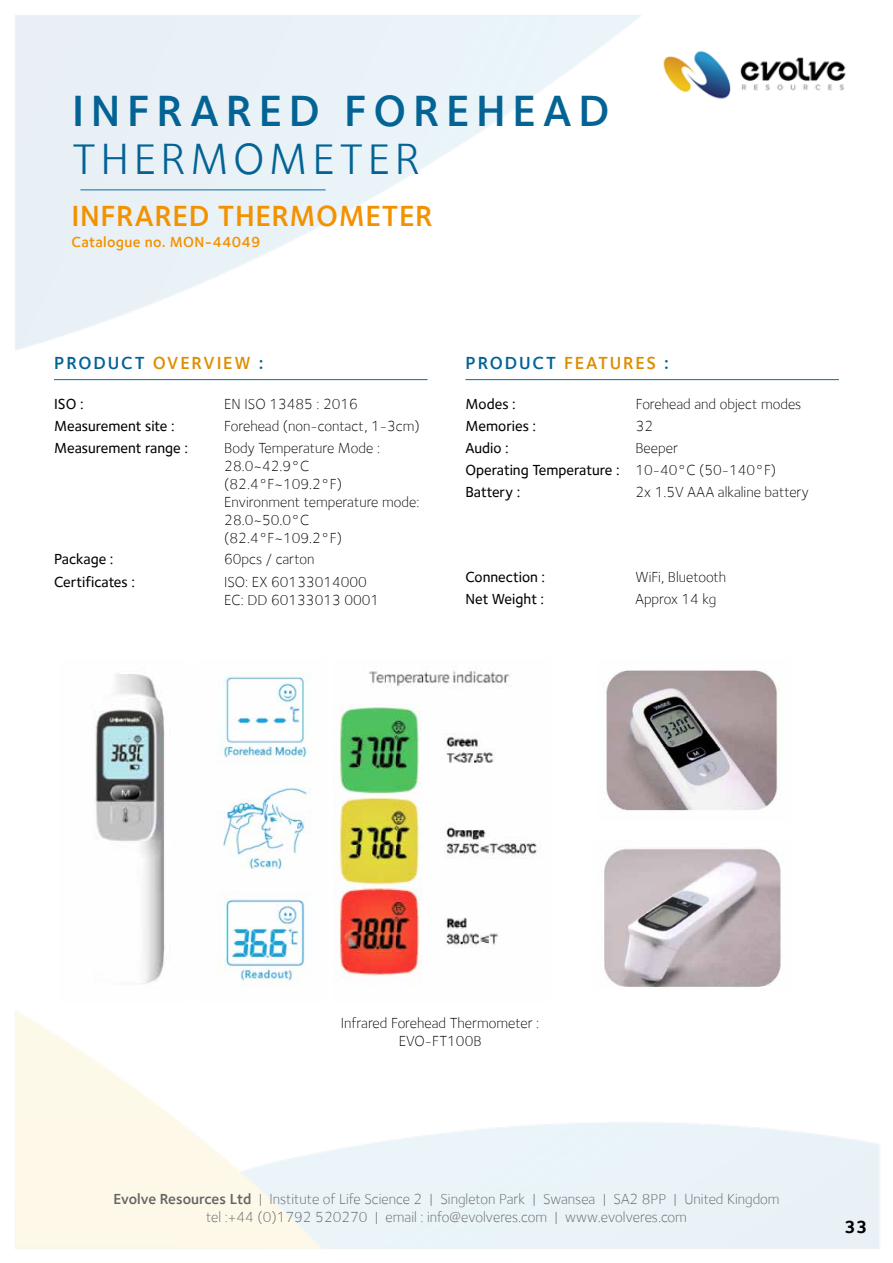
<style>
.page{position:relative;width:893px;height:1263px;background:#fff}
.page>*{position:absolute;margin:0;border:0;box-sizing:border-box;transform-origin:0 0}
.t1{font:600 45px "Foundry Sterling";letter-spacing:.15em;color:#036395}
.t2{font:45px "Foundry Sterling";letter-spacing:.1em;color:#036395}
.t3{font:600 30px "Foundry Sterling";letter-spacing:.02em;color:#f39200}
.t4{font:600 18px "Foundry Sterling";letter-spacing:.1em;color:#006395}
.t5{font:700 18px "Foundry Sterling";color:#000}
.t6{font:300 15px/18px "Foundry Sterling";color:#000}
.t7{font:300 15px/18px "Foundry Sterling";color:#646363;text-align:center}
.t8{font:500 15px/22px "Foundry Sterling";color:#000}
.t9{font:600 15px "Foundry Sterling";letter-spacing:.02em;color:#f39200}
.s1{color:#dd8e00}
.s2{font-weight:600}
</style>
<div class="page">
<hr style="left:80px;top:189px;width:246px;height:1px;background:#006ea6">
<img style="left:663px;top:50px;width:183px;height:49px">
<hr style="left:54px;top:379px;width:374px;height:1px;background:#006ea6">
<hr style="left:465px;top:379px;width:374px;height:1px;background:#006ea6">
<img style="left:93px;top:668px;width:79px;height:320px">
<img style="left:217px;top:670px;width:94px;height:316px">
<img style="left:334px;top:666px;width:207px;height:319px">
<img style="left:598px;top:669px;width:183px;height:150px">
<img style="left:600px;top:840px;width:183px;height:149px">
<h1 class="t1" style="left:72px;top:84px;width:539px">INFRARED FOREHEAD</h1>
<h1 class="t2" style="left:72px;top:133px;width:349px">THERMOMETER</h1>
<h2 class="t3" style="left:71px;top:198px;width:363px">INFRARED THERMOMETER</h2>
<p class="t9" style="left:71px;top:233px;width:191px">Catalogue no. MON-44049</p>
<p class="t4" style="left:54px;top:352px;width:211px">PRODUCT <span class="s1">OVERVIEW</span> :</p>
<p class="t4" style="left:466px;top:352px;width:205px">PRODUCT <span class="s1">FEATURES</span> :</p>
<p class="t8" style="left:54px;top:392px;width:31px">ISO :</p>
<p class="t8" style="left:466px;top:392px;width:52px">Modes :</p>
<p class="t8" style="left:54px;top:436px;width:135px">Measurement range :</p>
<p class="t6" style="left:224px;top:394px;width:135px">EN ISO 13485 : 2016</p>
<p class="t6" style="left:636px;top:394px;width:167px">Forehead and object modes</p>
<p class="t6" style="left:224px;top:439px;width:197px">Body Temperature Mode :<br>28.0~42.9°C (82.4°F~109.2°F)<br>Environment temperature mode:<br>28.0~50.0°C (82.4°F~109.2°F)</p>
<p class="t6" style="left:224px;top:416px;width:197px">Forehead (non-contact, 1-3cm)</p>
<p class="t6" style="left:636px;top:416px;width:19px">32</p>
<p class="t8" style="left:54px;top:414px;width:122px">Measurement site :</p>
<p class="t8" style="left:466px;top:414px;width:72px">Memories :</p>
<p class="t8" style="left:465px;top:436px;width:45px">Audio :</p>
<p class="t8" style="left:465px;top:481px;width:56px">Battery :</p>
<p class="t6" style="left:635px;top:439px;width:44px">Beeper</p>
<p class="t6" style="left:635px;top:483px;width:175px">2x 1.5V AAA alkaline battery</p>
<p class="t6" style="left:635px;top:461px;width:142px">10-40°C (50-140°F)</p>
<p class="t8" style="left:465px;top:459px;width:156px">Operating Temperature :</p>
<p class="t8" style="left:54px;top:548px;width:82px">Package :<br>Certificates :</p>
<p class="t6" style="left:224px;top:548px;width:144px;line-height:22px">60pcs / carton<br>ISO: EX 60133014000</p>
<p class="t6" style="left:224px;top:590px;width:157px">EC: DD 60133013 0001</p>
<p class="t8" style="left:465px;top:566px;width:81px">Connection :<br>Net Weight :</p>
<p class="t6" style="left:635px;top:566px;width:92px;line-height:22px">WiFi, Bluetooth<br>Approx 14 kg</p>
<p class="t6" style="left:341px;top:1014px;width:200px;text-align:center">Infrared Forehead Thermometer :<br>EVO-FT100B</p>
<p class="t7" style="left:113px;top:1189px;width:668px"><span class="s2">Evolve Resources Ltd</span> | Institute of Life Science 2 | Singleton Park | Swansea | SA2 8PP | United Kingdom tel :+44 (0)1792 520270 | email : info@evolveres.com | www.evolveres.com</p>
<p class="t5" style="left:844px;top:1216px;width:25px">33</p>
</div>
